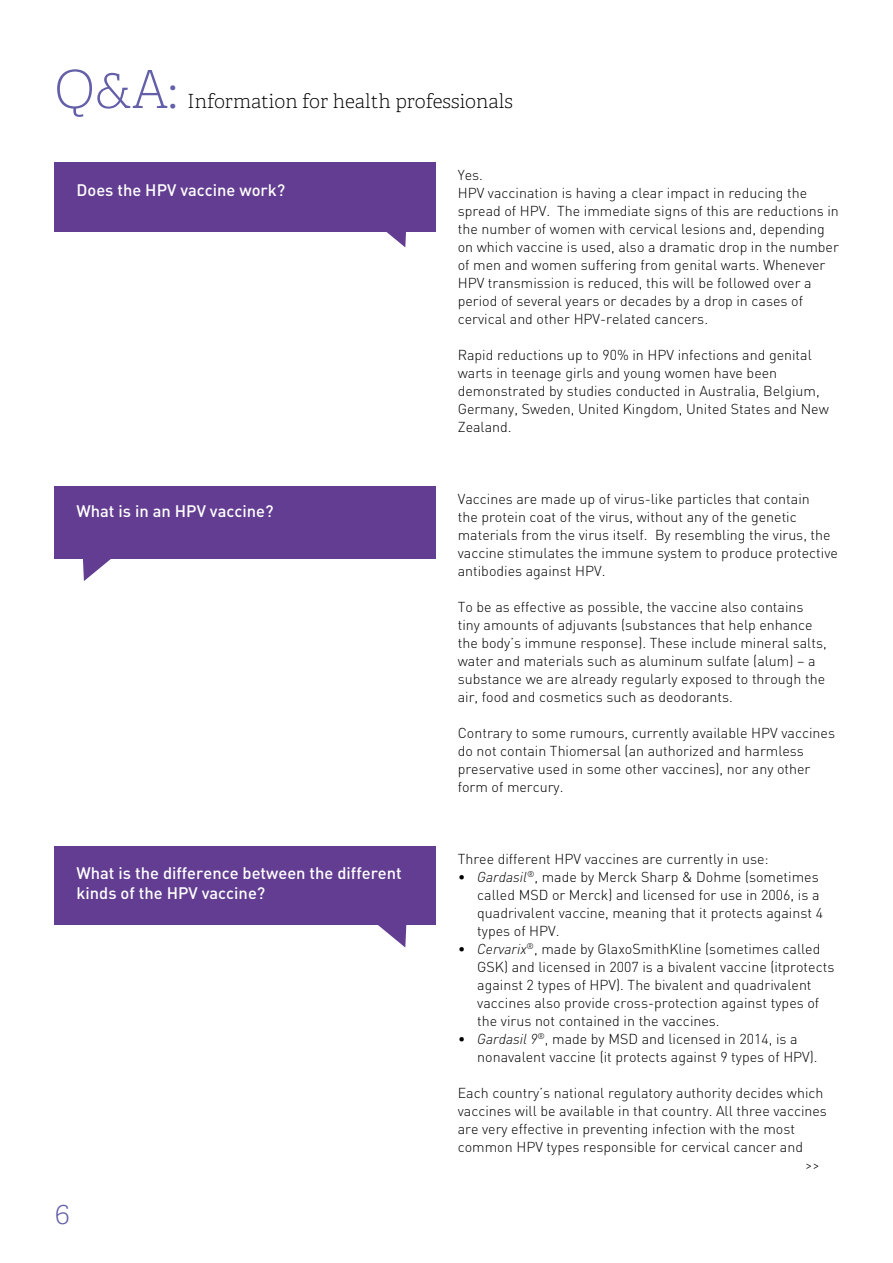
<style>
.page{position:relative;width:893px;height:1263px;background:#fff}
.page>*{position:absolute;margin:0;border:0;box-sizing:border-box;transform-origin:0 0}
.t1{font:100 52.5px "Adelle CYR";color:#635fa8}
.t2{font:100 30px "Adelle CYR";color:#635fa8}
.t3{font:100 19.5px "Adelle CYR";color:#000}
.t4{font:500 16.5px/19.8px "DIN Pro";color:#fff}
.t5{font:300 14.25px/18px "DIN Pro";color:#000}
.s1{font-size:46.5px}
.s2{font-style:italic}
</style>
<div class="page">
<div style="left:54px;top:162px;width:381px;height:70px;background:#623d91"></div>
<svg style="left:386px;top:232px;width:20px;height:15px"></svg>
<div style="left:54px;top:486px;width:381px;height:72px;background:#623d91"></div>
<svg style="left:82px;top:558px;width:32px;height:23px"></svg>
<div style="left:54px;top:846px;width:381px;height:78px;background:#623d91"></div>
<svg style="left:375px;top:924px;width:32px;height:23px"></svg>
<h1 class="t1" style="left:54px;top:53px;width:125px">Q&amp;A<span class="s1">:</span></h1>
<h3 class="t3" style="left:187px;top:88px;width:327px">Information for health professionals</h3>
<p class="t4" style="left:76px;top:178px;width:210px">Does the HPV vaccine work?</p>
<p class="t4" style="left:76px;top:499px;width:199px">What is in an HPV vaccine?</p>
<p class="t4" style="left:76px;top:861px;width:327px">What is the difference between the different kinds of the HPV vaccine?</p>
<h2 class="t2" style="left:55px;top:1193px;width:17px">6</h2>
<p class="t5" style="left:458px;top:165px;width:383px">Yes.<br>HPV vaccination is having a clear impact in reducing the spread of HPV. The immediate signs of this are reductions in the number of women with cervical lesions and, depending on which vaccine is used, also a dramatic drop in the number of men and women suffering from genital warts. Whenever HPV transmission is reduced, this will be followed over a period of several years or decades by a drop in cases of cervical and other HPV-related cancers.</p>
<p class="t5" style="left:458px;top:345px;width:373px">Rapid reductions up to 90% in HPV infections and genital warts in teenage girls and young women have been demonstrated by studies conducted in Australia, Belgium, Germany, Sweden, United Kingdom, United States and New Zealand.</p>
<p class="t5" style="left:458px;top:489px;width:382px">Vaccines are made up of virus-like particles that contain<br>the protein coat of the virus, without any of the genetic materials from the virus itself. By resembling the virus, the vaccine stimulates the immune system to produce protective antibodies against HPV.</p>
<p class="t5" style="left:458px;top:597px;width:370px">To be as effective as possible, the vaccine also contains tiny amounts of adjuvants (substances that help enhance the body’s immune response). These include mineral salts, water and materials such as aluminum sulfate (alum) – a substance we are already regularly exposed to through the air, food and cosmetics such as deodorants.</p>
<p class="t5" style="left:458px;top:723px;width:379px">Contrary to some rumours, currently available HPV vaccines do not contain Thiomersal (an authorized and harmless preservative used in some other vaccines), nor any other form of mercury.</p>
<p class="t5" style="left:458px;top:849px;width:312px">Three different HPV vaccines are currently in use:</p>
<p class="t5" style="left:477px;top:867px;width:347px;text-indent:-20px"><span class="s2">• Gardasil</span><sup>®</sup>, made by Merck Sharp &amp; Dohme (sometimes called MSD or Merck) and licensed for use in 2006, is a quadrivalent vaccine, meaning that it protects against 4 types of HPV.</p>
<p class="t5" style="left:477px;top:939px;width:359px;text-indent:-19px"><span class="s2">• Cervarix</span><sup>®</sup>, made by GlaxoSmithKline (sometimes called GSK) and licensed in 2007 is a bivalent vaccine (itprotects against 2 types of HPV). The bivalent and quadrivalent vaccines also provide cross-protection against types of the virus not contained in the vaccines.</p>
<p class="t5" style="left:477px;top:1029px;width:342px;text-indent:-19px"><span class="s2">• Gardasil 9</span><sup>®</sup>, made by MSD and licensed in 2014, is a nonavalent vaccine (it protects against 9 types of HPV).</p>
<p class="t5" style="left:458px;top:1083px;width:371px">Each country’s national regulatory authority decides which vaccines will be available in that country. All three vaccines are very effective in preventing infection with the most common HPV types responsible for cervical cancer and</p>
<p class="t5" style="left:805px;top:1155px;width:16px">&gt;&gt;</p>
</div>
